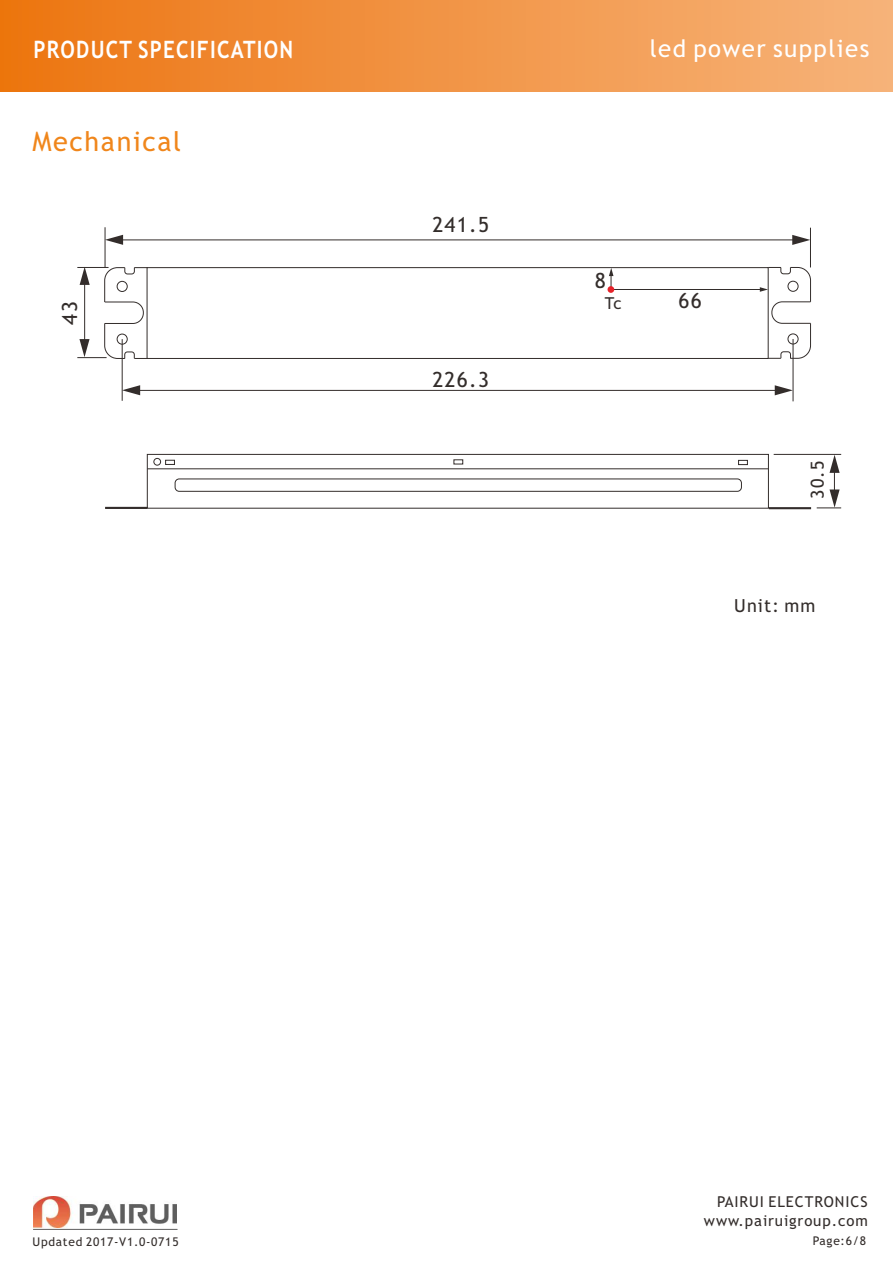
<style>
.page{position:relative;width:893px;height:1263px;background:#fff}
.page>*{position:absolute;margin:0;border:0;box-sizing:border-box;transform-origin:0 0}
.t1{font:27px "Trebuchet MS";letter-spacing:.06em;color:#f0861b}
.t2{font:700 24px "Trebuchet MS";letter-spacing:.06em;color:#fff;scale:.86 1}
.t3{font:24px "Trebuchet MS";letter-spacing:.06em;color:#fff}
.t4{font:21px "Trebuchet MS";letter-spacing:.06em;color:#332d2b}
.t5{font:18px "Trebuchet MS";letter-spacing:.06em;color:#332d2b}
.t6{font:16.5px "Trebuchet MS";color:#332d2b}
.t7{font:15px "Trebuchet MS";letter-spacing:.06em;color:#332d2b}
.t8{font:12px "Trebuchet MS";letter-spacing:.06em;color:#332d2b}
</style>
<div class="page">
<div style="left:0;top:0;width:893px;height:91px;background:linear-gradient(to right,#ec7511,#f6b47b)"></div>
<img style="left:33px;top:1196px;width:143px;height:31px">
<hr style="left:33px;top:1229px;width:145px;height:1px;background:#5f5e5e">
<hr style="left:610px;top:289px;width:155px;height:1px;background:#332d2b">
<div style="left:607px;top:286px;width:7px;height:7px;background:#e6232a;border-radius:50%"></div>
<svg style="left:609px;top:269px;width:4px;height:18px"></svg>
<div style="left:147px;top:267px;width:622px;height:92px;border:1px solid #332d2b"></div>
<hr style="left:122px;top:339px;width:1px;height:62px;background:#332d2b">
<hr style="left:793px;top:339px;width:1px;height:62px;background:#332d2b">
<hr style="left:130px;top:390px;width:655px;height:1px;background:#332d2b">
<hr style="left:105px;top:227px;width:1px;height:40px;background:#332d2b">
<hr style="left:810px;top:228px;width:1px;height:39px;background:#332d2b">
<hr style="left:110px;top:239px;width:694px;height:1px;background:#332d2b">
<hr style="left:77px;top:267px;width:32px;height:1px;background:#332d2b">
<hr style="left:77px;top:357px;width:30px;height:1px;background:#332d2b">
<hr style="left:84px;top:279px;width:1px;height:67px;background:#332d2b">
<svg style="left:79px;top:339px;width:11px;height:18px"></svg>
<svg style="left:80px;top:268px;width:10px;height:17px"></svg>
<svg style="left:105px;top:235px;width:18px;height:10px"></svg>
<svg style="left:792px;top:235px;width:18px;height:10px"></svg>
<svg style="left:122px;top:385px;width:18px;height:10px"></svg>
<svg style="left:775px;top:385px;width:18px;height:10px"></svg>
<div style="left:147px;top:454px;width:622px;height:55px;border:1px solid #332d2b"></div>
<hr style="left:147px;top:468px;width:621px;height:1px;background:#332d2b">
<div style="left:175px;top:478px;width:567px;height:14px;border:1px solid #332d2b;border-radius:4px"></div>
<div style="left:153px;top:458px;width:8px;height:8px;border:1px solid #332d2b;border-radius:50%"></div>
<div style="left:165px;top:460px;width:10px;height:5px;border:1px solid #332d2b"></div>
<div style="left:738px;top:460px;width:10px;height:5px;border:1px solid #332d2b"></div>
<hr style="left:105px;top:507px;width:42px;height:2px;background:#332d2b">
<hr style="left:769px;top:507px;width:42px;height:2px;background:#332d2b">
<hr style="left:774px;top:454px;width:67px;height:1px;background:#332d2b">
<hr style="left:834px;top:463px;width:1px;height:36px;background:#332d2b">
<svg style="left:817px;top:489px;width:24px;height:19px"></svg>
<svg style="left:829px;top:455px;width:11px;height:18px"></svg>
<svg style="left:104px;top:267px;width:43px;height:92px"></svg>
<svg style="left:760px;top:267px;width:51px;height:92px"></svg>
<h2 class="t2" style="left:33px;top:40px;width:304px">PRODUCT SPECIFICATION</h2>
<h2 class="t3" style="left:650px;top:39px;width:221px">led power supplies</h2>
<h1 class="t1" style="left:32px;top:131px;width:150px">Mechanical</h1>
<h3 class="t4" style="left:62px;top:325px;width:25px;rotate:-90deg">43</h3>
<p class="t8" style="left:33px;top:1237px;width:147px">Updated 2017-V1.0-0715</p>
<h3 class="t4" style="left:432px;top:217px;width:58px">241.5</h3>
<h3 class="t4" style="left:432px;top:371px;width:58px">226.3</h3>
<h3 class="t4" style="left:595px;top:273px;width:13px">8</h3>
<p class="t6" style="left:605px;top:297px;width:18px">Tc</p>
<h3 class="t4" style="left:679px;top:293px;width:25px">66</h3>
<p class="t5" style="left:810px;top:499px;width:40px;rotate:-90deg">30.5</p>
<p class="t5" style="left:734px;top:599px;width:83px">Unit: mm</p>
<p class="t7" style="left:717px;top:1196px;width:152px">PAIRUI ELECTRONICS</p>
<p class="t7" style="left:704px;top:1215px;width:165px">www.pairuigroup.com</p>
<p class="t8" style="left:813px;top:1236px;width:55px">Page:6/8</p>
</div>
